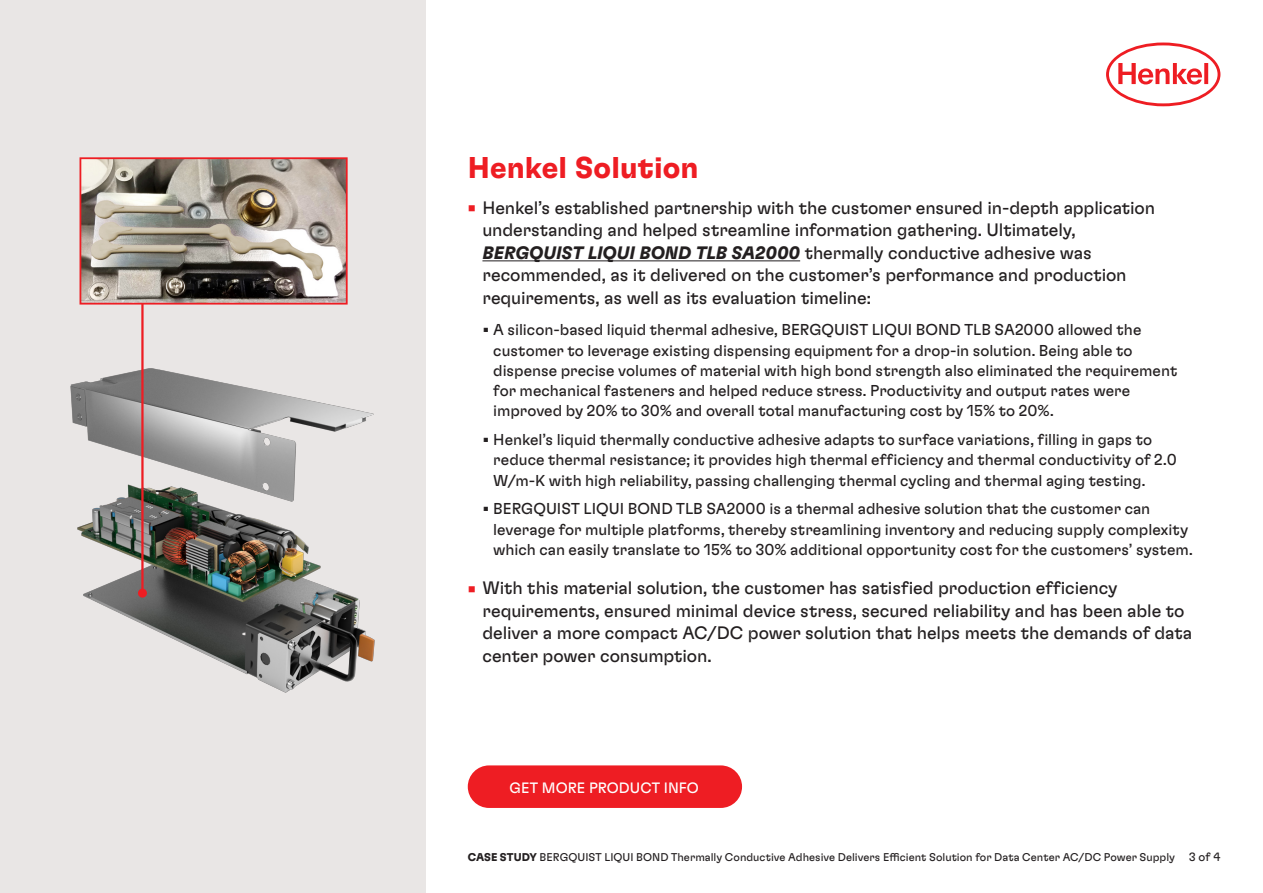
<style>
.page{position:relative;width:1263px;height:893px;background:#fff}
.page>*{position:absolute;margin:0;border:0;box-sizing:border-box;transform-origin:0 0}
.GTF_Bold_20_24_Head{font:700 30px "Henkel GT Flexa";letter-spacing:.005em;color:#ee1d23}
.t1{font:18px/22.5px "Henkel GT Flexa";letter-spacing:-.005em;color:#231f20}
.t2{font:15.75px/20.2px "Henkel GT Flexa";color:#231f20}
.GT_Flexa_Regular_10{font:15px "Henkel GT Flexa";letter-spacing:.005em;color:#fff}
.t3{font:11.25px "Henkel GT Flexa";letter-spacing:.005em;color:#231f20}
.s1{font-family:"Henkel GT Flexa Bl";color:#ee1d23}
.s2{font-weight:700;font-style:italic}
.s3{font-weight:700}
.s4{font-size:12px}
</style>
<div class="page">
<div style="left:0;top:0;width:425px;height:893px;background:#e9e6e5"></div>
<svg style="left:1106px;top:43px;width:114px;height:63px"></svg>
<img style="left:70px;top:368px;width:305px;height:325px">
<img style="left:83px;top:160px;width:262px;height:142px">
<div style="left:80px;top:157px;width:268px;height:148px;border:2px solid #ee1d23"></div>
<hr style="left:141px;top:304px;width:3px;height:289px;background:#ee1d23">
<div style="left:138px;top:589px;width:9px;height:9px;background:#ee1d23;border-radius:50%"></div>
<hr style="left:482px;top:260px;width:318px;height:1px;background:#231f20">
<div style="left:468px;top:765px;width:274px;height:43px;background:#ee1d23;border-radius:21px"></div>
<p class="GTF_Bold_20_24_Head" style="left:468px;top:149px;width:232px">Henkel Solution</p>
<p class="t1" style="left:482px;top:195px;width:674px;text-indent:-15px"><span class="s1">•</span> Henkel’s established partnership with the customer ensured in-depth application understanding and helped streamline information gathering. Ultimately, <span class="s2">BERGQUIST LIQUI BOND TLB SA2000</span> thermally conductive adhesive was recommended, as it delivered on the customer’s performance and production requirements, as well as its evaluation timeline:</p>
<p class="t2" style="left:493px;top:319px;width:686px;text-indent:-10px"><span class="s3">•</span> A silicon-based liquid thermal adhesive, BERGQUIST LIQUI BOND TLB SA2000 allowed the customer to leverage existing dispensing equipment for a drop-in solution. Being able to dispense precise volumes of material with high bond strength also eliminated the requirement for mechanical fasteners and helped reduce stress. Productivity and output rates were improved by 20% to 30% and overall total manufacturing cost by 15% to 20%.</p>
<p class="t2" style="left:493px;top:429px;width:685px;text-indent:-10px"><span class="s3">•</span> Henkel’s liquid thermally conductive adhesive adapts to surface variations, filling in gaps to reduce thermal resistance; it provides high thermal efficiency and thermal conductivity of 2.0<br>W/m-K with high reliability, passing challenging thermal cycling and thermal aging testing.</p>
<p class="t2" style="left:493px;top:498px;width:701px;text-indent:-10px"><span class="s3">•</span> BERGQUIST LIQUI BOND TLB SA2000 is a thermal adhesive solution that the customer can leverage for multiple platforms, thereby streamlining inventory and reducing supply complexity which can easily translate to 15% to 30% additional opportunity cost for the customers’ system.</p>
<p class="t1" style="left:482px;top:576px;width:711px;text-indent:-15px"><span class="s1">•</span> With this material solution, the customer has satisfied production efficiency requirements, ensured minimal device stress, secured reliability and has been able to deliver a more compact AC/DC power solution that helps meets the demands of data center power consumption.</p>
<p class="GT_Flexa_Regular_10" style="left:510px;top:778px;width:191px">GET MORE PRODUCT INFO</p>
<p class="t3" style="left:468px;top:850px;width:754px"><span class="s3">CASE STUDY</span> BERGQUIST LIQUI BOND Thermally Conductive Adhesive Delivers Efficient Solution for Data Center AC/DC Power Supply <span class="s4">3 of 4</span></p>
</div>
